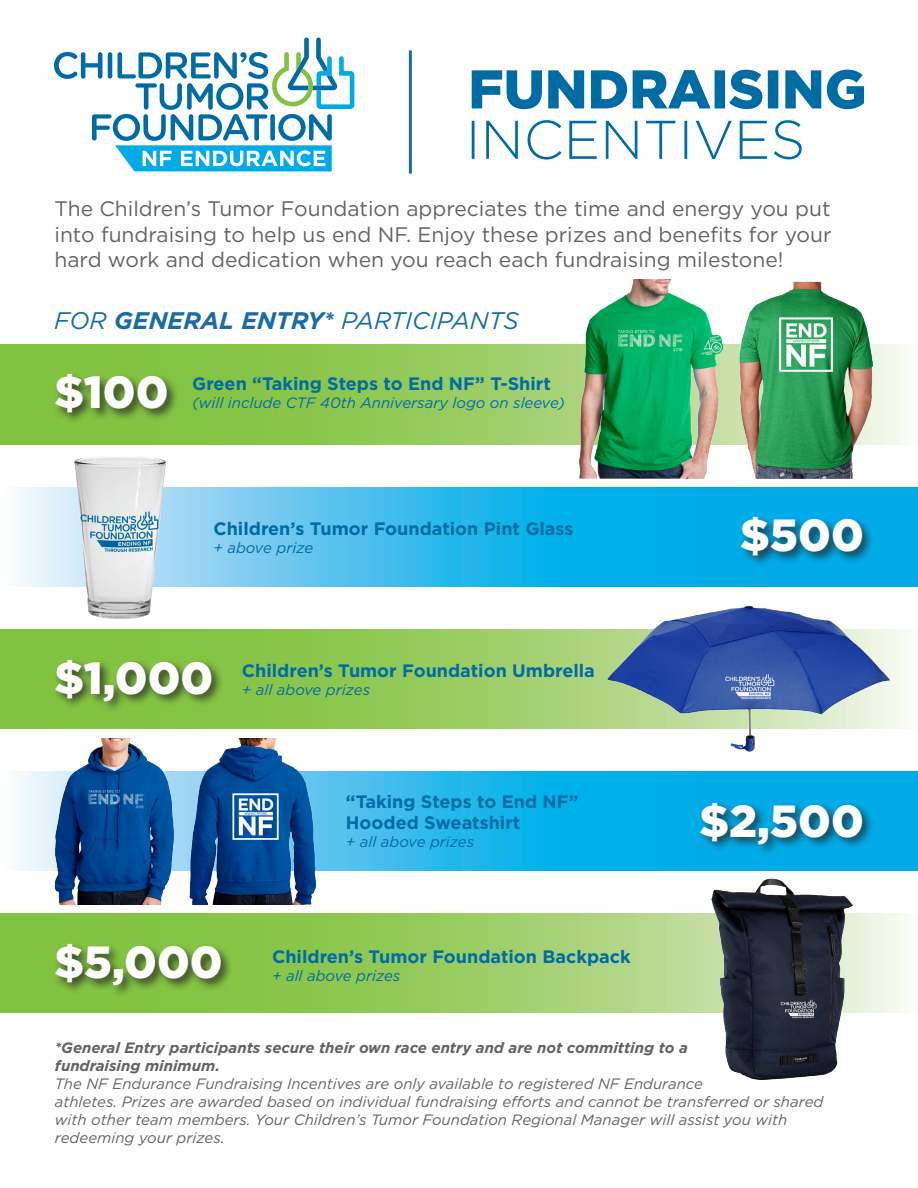
<style>
.page{position:relative;width:918px;height:1188px;background:#fff}
.page>*{position:absolute;margin:0;border:0;box-sizing:border-box;transform-origin:0 0}
.t1{font:900 45px "Gotham";color:#fff}
.t2{font:italic 24px "Gotham";color:#196da4}
.t3{font:21px/25.2px "Gotham";color:#636366;text-align:justify}
.t4{font:700 18px/21.6px "Gotham";color:#006ca4}
.t5{font:italic 15px/18px "Gotham";color:#636366}
.t6{font:italic 15px "Gotham";color:#006ca4}
.t7{font:italic 700 15px/18px "Gotham";color:#636366}
.s1{font-weight:700}
</style>
<div class="page">
<svg style="left:1px;top:345px;width:902px;height:99px;background:#94ca5b"></svg>
<svg style="left:19px;top:487px;width:898px;height:99px;background:#39bcec"></svg>
<svg style="left:1px;top:629px;width:902px;height:100px;background:#94ca5a"></svg>
<svg style="left:19px;top:771px;width:898px;height:100px;background:#25b7ea"></svg>
<svg style="left:1px;top:914px;width:902px;height:99px;background:#9ecf6a"></svg>
<svg style="left:472px;top:120px;width:330px;height:40px"></svg>
<svg style="left:472px;top:70px;width:392px;height:39px"></svg>
<div style="left:53px;top:371px;width:127px;height:54px;background:#231f20;opacity:.75"></div>
<div style="left:53px;top:657px;width:171px;height:57px;background:#231f20;opacity:.75"></div>
<div style="left:53px;top:942px;width:181px;height:56px;background:#231f20;opacity:.75"></div>
<div style="left:739px;top:514px;width:136px;height:54px;background:#231f20;opacity:.75"></div>
<div style="left:698px;top:800px;width:177px;height:57px;background:#231f20;opacity:.75"></div>
<img style="left:578px;top:279px;width:295px;height:200px">
<img style="left:606px;top:605px;width:283px;height:147px">
<img style="left:69px;top:457px;width:102px;height:162px">
<img style="left:54px;top:738px;width:261px;height:166px">
<svg style="left:54px;top:38px;width:300px;height:133px"></svg>
<img style="left:711px;top:879px;width:142px;height:201px">
<hr style="left:409px;top:50px;width:3px;height:124px;background:#196da4">
<p class="t3" style="left:55px;top:196px;width:778px">The Children’s Tumor Foundation appreciates the time and energy you put into fundraising to help us end NF. Enjoy these prizes and benefits for your hard work and dedication when you reach each fundraising milestone!</p>
<p class="t2" style="left:54px;top:305px;width:466px">FOR <span class="s1">GENERAL ENTRY*</span> PARTICIPANTS</p>
<p class="t1" style="left:54px;top:361px;width:116px">$100</p>
<p class="t4" style="left:192px;top:373px;width:360px">Green “Taking Steps to End NF” T-Shirt</p>
<p class="t6" style="left:192px;top:393px;width:374px">(will include CTF 40th Anniversary logo on sleeve)</p>
<p class="t4" style="left:213px;top:518px;width:362px">Children’s Tumor Foundation Pint Glass</p>
<p class="t6" style="left:213px;top:538px;width:101px">+ above prize</p>
<p class="t1" style="left:54px;top:647px;width:161px">$1,000</p>
<p class="t4" style="left:242px;top:660px;width:355px">Children’s Tumor Foundation Umbrella</p>
<p class="t6" style="left:242px;top:680px;width:130px">+ all above prizes</p>
<p class="t4" style="left:346px;top:791px;width:234px">“Taking Steps to End NF”<br>Hooded Sweatshirt</p>
<p class="t6" style="left:346px;top:833px;width:130px">+ all above prizes</p>
<p class="t1" style="left:54px;top:932px;width:170px">$5,000</p>
<p class="t4" style="left:272px;top:945px;width:360px">Children’s Tumor Foundation Backpack</p>
<p class="t6" style="left:272px;top:966px;width:130px">+ all above prizes</p>
<p class="t1" style="left:740px;top:504px;width:126px">$500</p>
<p class="t1" style="left:699px;top:790px;width:166px">$2,500</p>
<p class="t7" style="left:55px;top:1038px;width:635px">*General Entry participants secure their own race entry and are not committing to a fundraising minimum.</p>
<p class="t5" style="left:55px;top:1074px;width:770px">The NF Endurance Fundraising Incentives are only available to registered NF Endurance<br>athletes. Prizes are awarded based on individual fundraising efforts and cannot be transferred or shared with other team members. Your Children’s Tumor Foundation Regional Manager will assist you with redeeming your prizes.</p>
</div>
